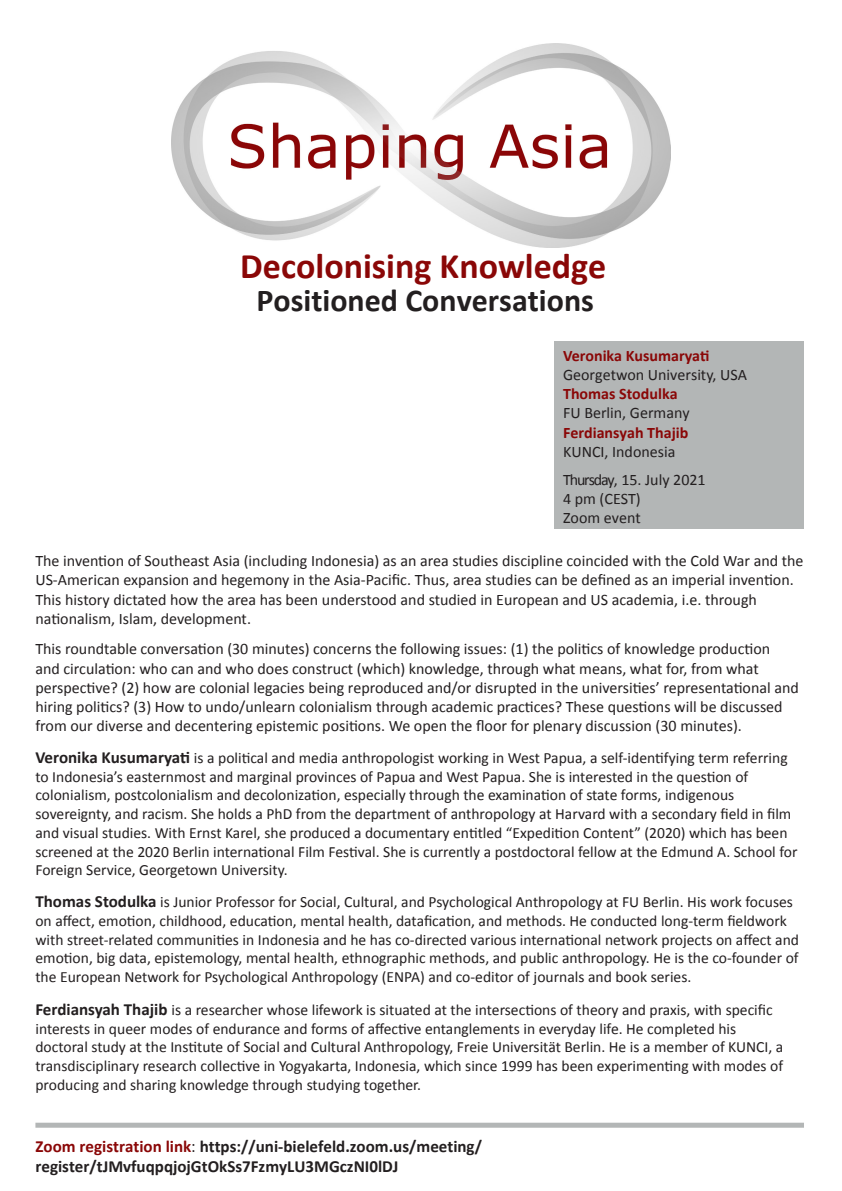
<style>
.page{position:relative;width:842px;height:1191px;background:#fff}
.page>*{position:absolute;margin:0;border:0;box-sizing:border-box;transform-origin:0 0}
.t1{font:700 36px "Calibri";color:#8a0707}
.t2{font:700 32px "Calibri";color:#231f20}
.t3{font:700 17px/20.4px "Calibri";color:#231f20}
.t4{font:16px/19.2px "Calibri";color:#231f20}
.t5{font:700 16px "Calibri";color:#8a0707}
.t6{font:15.6px/18.7px "Calibri";color:#231f20}
.s1{font-weight:700;font-size:17px}
.s2{color:#8a0707}
.s3{font-weight:400}
</style>
<div class="page">
<img style="left:171px;top:43px;width:499px;height:204px">
<div style="left:555px;top:341px;width:249px;height:188px;background:#b3b6b6"></div>
<div style="left:35px;top:1122px;width:769px;height:5px;background:#b3b6b6"></div>
<h1 class="t1" style="left:240px;top:240px;width:368px">Decolonising Knowledge</h1>
<h2 class="t2" style="left:257px;top:277px;width:339px">Positioned Conversations</h2>
<p class="t5" style="left:563px;top:344px;width:148px">Veronika Kusumaryati</p>
<p class="t4" style="left:563px;top:364px;width:185px">Georgetwon University, USA</p>
<p class="t5" style="left:563px;top:382px;width:116px">Thomas Stodulka</p>
<p class="t4" style="left:563px;top:403px;width:128px">FU Berlin, Germany</p>
<p class="t5" style="left:563px;top:421px;width:127px">Ferdiansyah Thajib</p>
<p class="t4" style="left:563px;top:437px;width:144px;line-height:27.7px">KUNCI, Indonesia<br>Thursday, 15. July 2021</p>
<p class="t4" style="left:563px;top:488px;width:79px">4 pm (CEST)<br>Zoom event</p>
<p class="t4" style="left:35px;top:550px;width:770px">The invention of Southeast Asia (including Indonesia) as an area studies discipline coincided with the Cold War and the US-American expansion and hegemony in the Asia-Pacific. Thus, area studies can be defined as an imperial invention.<br>This history dictated how the area has been understood and studied in European and US academia, i.e. through nationalism, Islam, development.</p>
<p class="t4" style="left:35px;top:639px;width:765px">This roundtable conversation (30 minutes) concerns the following issues: (1) the politics of knowledge production<br>and circulation: who can and who does construct (which) knowledge, through what means, what for, from what perspective? (2) how are colonial legacies being reproduced and/or disrupted in the universities’ representational and hiring politics? (3) How to undo/unlearn colonialism through academic practices? These questions will be discussed from our diverse and decentering epistemic positions. We open the floor for plenary discussion (30 minutes).</p>
<p class="t6" style="left:35px;top:747px;width:763px"><span class="s1">Veronika Kusumaryati</span> is a political and media anthropologist working in West Papua, a self-identifying term referring to Indonesia’s easternmost and marginal provinces of Papua and West Papua. She is interested in the question of colonialism, postcolonialism and decolonization, especially through the examination of state forms, indigenous sovereignty, and racism. She holds a PhD from the department of anthropology at Harvard with a secondary field in film and visual studies. With Ernst Karel, she produced a documentary entitled “Expedition Content” (2020) which has been screened at the 2020 Berlin international Film Festival. She is currently a postdoctoral fellow at the Edmund A. School for Foreign Service, Georgetown University.</p>
<p class="t6" style="left:35px;top:892px;width:765px"><span class="s1">Thomas Stodulka</span> is Junior Professor for Social, Cultural, and Psychological Anthropology at FU Berlin. His work focuses on affect, emotion, childhood, education, mental health, datafication, and methods. He conducted long-term fieldwork with street-related communities in Indonesia and he has co-directed various international network projects on affect and emotion, big data, epistemology, mental health, ethnographic methods, and public anthropology. He is the co-founder of the European Network for Psychological Anthropology (ENPA) and co-editor of journals and book series.</p>
<p class="t6" style="left:35px;top:999px;width:749px"><span class="s1">Ferdiansyah Thajib</span> is a researcher whose lifework is situated at the intersections of theory and praxis, with specific interests in queer modes of endurance and forms of affective entanglements in everyday life. He completed his doctoral study at the Institute of Social and Cultural Anthropology, Freie Universität Berlin. He is a member of KUNCI, a transdisciplinary research collective in Yogyakarta, Indonesia, which since 1999 has been experimenting with modes of producing and sharing knowledge through studying together.</p>
<p class="t3" style="left:35px;top:1135px;width:448px"><span class="s2">Zoom registration link</span><span class="s3">:</span> https://uni-bielefeld.zoom.us/meeting/ register/tJMvfuqpqjojGtOkSs7FzmyLU3MGczNI0lDJ</p>
</div>
